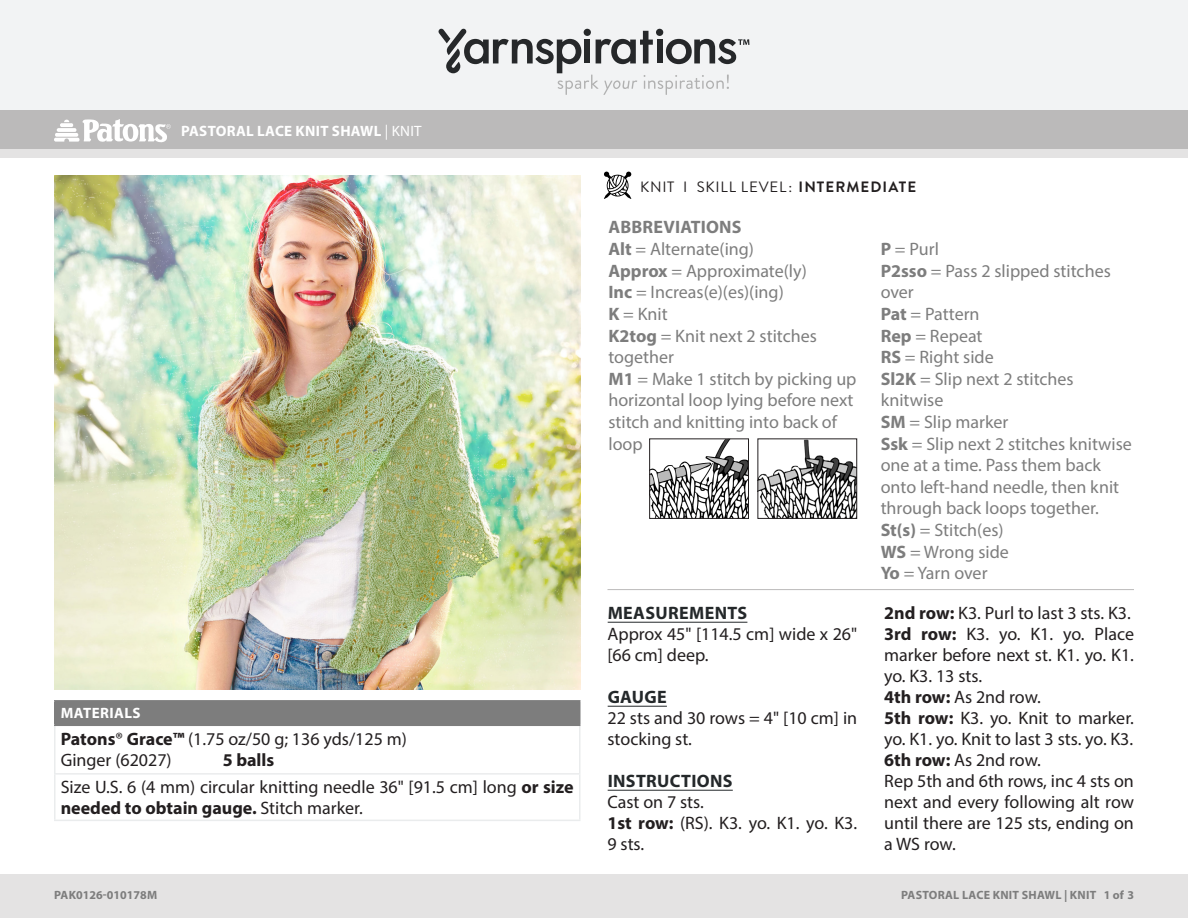
<style>
.page{position:relative;width:1188px;height:918px;background:#fff}
.page>*{position:absolute;margin:0;border:0;box-sizing:border-box;transform-origin:0 0}
.t1{font:18px/21px "Myriad Pro";color:#231f20}
.Abbreviations{font:18px/21.6px "Myriad Pro";color:#7d7d7d}
.Headings{font:700 18px "Myriad Pro";letter-spacing:.02em;color:#24282a}
.Abbreviations_Head{font:700 18px "Myriad Pro";letter-spacing:.01em;color:#7d7d7d}
.t2{font:700 18px "Myriad Pro";color:#231f20}
.Skill_Level{font:15px "Brandon Grotesque";letter-spacing:.055em;color:#231f20}
.Pattern_Title{font:700 15px "Myriad Pro";letter-spacing:.02em;color:#fff}
.Materials_Head{font:700 15px "Myriad Pro";letter-spacing:.03em;color:#fff}
.t3{font:700 12px "Myriad Pro";letter-spacing:.02em;color:#7d7d7d}
.t4{font:700 12px "Myriad Pro";color:#7d7d7d}
.s1{font-weight:400}
.s2{font-weight:700}
</style>
<div class="page">
<div style="left:0;top:875px;width:1188px;height:43px;background:#e4e3e3"></div>
<div style="left:0;top:149px;width:1188px;height:9px;background:#e4e3e3"></div>
<div style="left:0;top:0;width:1188px;height:111px;background:#f2f3f4"></div>
<div style="left:0;top:111px;width:1188px;height:38px;background:#bbbaba"></div>
<svg style="left:438px;top:29px;width:311px;height:66px"></svg>
<svg style="left:604px;top:172px;width:27px;height:27px"></svg>
<svg style="left:54px;top:119px;width:117px;height:24px"></svg>
<hr style="left:608px;top:622px;width:139px;height:1px;background:#24282a">
<hr style="left:608px;top:706px;width:59px;height:1px;background:#24282a">
<hr style="left:608px;top:790px;width:125px;height:1px;background:#24282a">
<div style="left:55px;top:701px;width:525px;height:24px;background:#7d7d7d"></div>
<hr style="left:54px;top:726px;width:2px;height:47px;background:#eaeced">
<hr style="left:579px;top:726px;width:1px;height:47px;background:#eaeced">
<hr style="left:54px;top:775px;width:2px;height:45px;background:#eaeced">
<hr style="left:54px;top:773px;width:526px;height:2px;background:#eaeced">
<hr style="left:579px;top:775px;width:1px;height:45px;background:#eaeced">
<hr style="left:54px;top:820px;width:526px;height:1px;background:#eaeced">
<hr style="left:54px;top:700px;width:526px;height:2px;background:#7d7d7d">
<hr style="left:54px;top:702px;width:2px;height:23px;background:#7d7d7d">
<hr style="left:54px;top:725px;width:526px;height:1px;background:#7d7d7d">
<hr style="left:608px;top:589px;width:526px;height:1px;background:#bbbaba">
<img style="left:651px;top:440px;width:96px;height:77px">
<div style="left:649px;top:438px;width:100px;height:81px;border:1px solid #231f20"></div>
<img style="left:760px;top:440px;width:95px;height:77px">
<div style="left:758px;top:438px;width:99px;height:81px;border:1px solid #231f20"></div>
<img style="left:54px;top:176px;width:526px;height:513px">
<p class="Pattern_Title" style="left:181px;top:121px;width:242px">PASTORAL LACE KNIT SHAWL <span class="s1">| KNIT</span></p>
<p class="Materials_Head" style="left:61px;top:703px;width:81px">MATERIALS</p>
<p class="t1" style="left:61px;top:728px;width:348px"><span class="s2">Patons</span>® <span class="s2">Grace™</span> (1.75 oz/50 g; 136 yds/125 m)</p>
<p class="t1" style="left:61px;top:749px;width:113px">Ginger (62027)</p>
<p class="t2" style="left:223px;top:748px;width:53px">5 balls</p>
<p class="t1" style="left:61px;top:777px;width:514px">Size U.S. 6 (4 mm) circular knitting needle 36" [91.5 cm] long <span class="s2">or size needed to obtain gauge.</span> Stitch marker.</p>
<p class="Skill_Level" style="left:640px;top:177px;width:277px">KNIT I SKILL LEVEL: <span class="s2">INTERMEDIATE</span></p>
<p class="Abbreviations_Head" style="left:609px;top:215px;width:135px">ABBREVIATIONS</p>
<p class="Abbreviations" style="left:608px;top:238px;width:147px"><span class="s2">Alt</span> = Alternate(ing)</p>
<p class="Abbreviations" style="left:608px;top:260px;width:200px"><span class="s2">Approx</span> = Approximate(ly)</p>
<p class="Abbreviations" style="left:608px;top:281px;width:177px"><span class="s2">Inc</span> = Increas(e)(es)(ing)</p>
<p class="Abbreviations" style="left:608px;top:303px;width:61px"><span class="s2">K</span> = Knit</p>
<p class="Abbreviations" style="left:608px;top:325px;width:210px"><span class="s2">K2tog</span> = Knit next 2 stitches together</p>
<p class="Abbreviations" style="left:608px;top:368px;width:250px"><span class="s2">M1</span> = Make 1 stitch by picking up horizontal loop lying before next stitch and knitting into back of loop</p>
<p class="Headings" style="left:608px;top:601px;width:141px">MEASUREMENTS</p>
<p class="t1" style="left:608px;top:623px;width:251px">Approx 45" [114.5 cm] wide x 26" [66 cm] deep.</p>
<p class="Headings" style="left:608px;top:685px;width:61px">GAUGE</p>
<p class="t1" style="left:608px;top:707px;width:251px">22 sts and 30 rows = 4" [10 cm] in stocking st.</p>
<p class="Headings" style="left:608px;top:769px;width:126px">INSTRUCTIONS</p>
<p class="t1" style="left:608px;top:791px;width:98px">Cast on 7 sts.</p>
<p class="t1" style="left:608px;top:812px;width:251px"><span class="s2">1st row:</span> (RS). K3. yo. K1. yo. K3.<br>9 sts.</p>
<p class="Abbreviations" style="left:881px;top:238px;width:60px"><span class="s2">P</span> = Purl</p>
<p class="Abbreviations" style="left:881px;top:260px;width:232px"><span class="s2">P2sso</span> = Pass 2 slipped stitches over</p>
<p class="Abbreviations" style="left:881px;top:303px;width:100px"><span class="s2">Pat</span> = Pattern</p>
<p class="Abbreviations" style="left:881px;top:325px;width:103px"><span class="s2">Rep</span> = Repeat</p>
<p class="Abbreviations" style="left:881px;top:346px;width:115px"><span class="s2">RS</span> = Right side</p>
<p class="Abbreviations" style="left:881px;top:368px;width:195px"><span class="s2">Sl2K</span> = Slip next 2 stitches knitwise</p>
<p class="Abbreviations" style="left:881px;top:411px;width:129px"><span class="s2">SM</span> = Slip marker</p>
<p class="Abbreviations" style="left:881px;top:433px;width:253px"><span class="s2">Ssk</span> = Slip next 2 stitches knitwise one at a time. Pass them back onto left-hand needle, then knit through back loops together.</p>
<p class="Abbreviations" style="left:881px;top:519px;width:124px"><span class="s2">St(s)</span> = Stitch(es)</p>
<p class="Abbreviations" style="left:881px;top:541px;width:130px"><span class="s2">WS</span> = Wrong side</p>
<p class="Abbreviations" style="left:881px;top:562px;width:108px"><span class="s2">Yo</span> = Yarn over</p>
<p class="t1" style="left:884px;top:602px;width:248px"><span class="s2">2nd row:</span> K3. Purl to last 3 sts. K3.</p>
<p class="t1" style="left:884px;top:623px;width:251px;text-align:justify"><span class="s2">3rd row:</span> K3. yo. K1. yo. Place marker before next st. K1. yo. K1. yo. K3. 13 sts.</p>
<p class="t1" style="left:884px;top:686px;width:158px"><span class="s2">4th row:</span> As 2nd row.</p>
<p class="t1" style="left:884px;top:707px;width:251px"><span class="s2">5th row:</span> K3. yo. Knit to marker. yo. K1. yo. Knit to last 3 sts. yo. K3.</p>
<p class="t1" style="left:884px;top:749px;width:158px"><span class="s2">6th row:</span> As 2nd row.</p>
<p class="t1" style="left:884px;top:770px;width:251px;text-align:justify">Rep 5th and 6th rows, inc 4 sts on next and every following alt row until there are 125 sts, ending on a WS row.</p>
<p class="t4" style="left:54px;top:887px;width:105px">PAK0126-010178M</p>
<p class="t3" style="left:901px;top:887px;width:235px">PASTORAL LACE KNIT SHAWL | KNIT 1 of 3</p>
</div>
